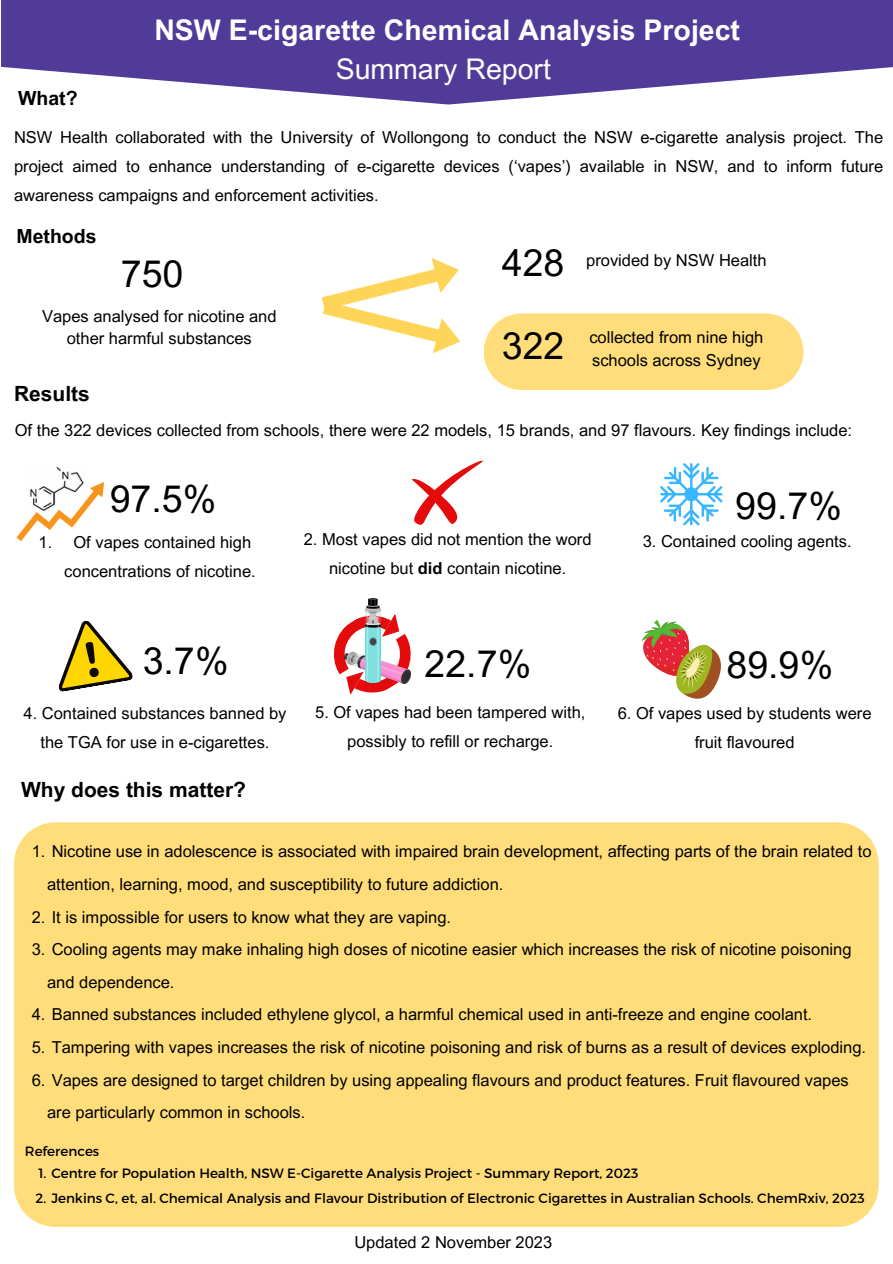
<style>
.page{position:relative;width:893px;height:1264px;background:#fff}
.page>*{position:absolute;margin:0;border:0;box-sizing:border-box;transform-origin:0 0}
.t1{font:37.5px "Arial MT Pro";color:#000}
.t2{font:700 28.5px "Arial MT Pro";color:#fff}
.t3{font:28.5px "Arial MT Pro";color:#fff}
.t4{font:700 21px "Arial MT Pro";color:#000}
.t5{font:700 19.5px "Arial MT Pro";color:#000}
.t6{font:16.5px/29.2px "Arial MT Pro";color:#000;text-align:center}
.t7{font:13.5px "Montserrat";color:#000}
.s1{font-weight:700}
</style>
<div class="page">
<svg style="left:1px;top:0;width:891px;height:104px;fill:#513b98"></svg>
<div style="left:14px;top:822px;width:864px;height:404px;background:#ffdd7a"></div>
<svg style="left:412px;top:460px;width:71px;height:65px"></svg>
<svg style="left:660px;top:463px;width:62px;height:62px"></svg>
<svg style="left:333px;top:627px;width:78px;height:68px"></svg>
<img style="left:345px;top:599px;width:65px;height:84px">
<svg style="left:321px;top:258px;width:139px;height:95px"></svg>
<img style="left:56px;top:467px;width:28px;height:15px">
<svg style="left:16px;top:482px;width:88px;height:59px"></svg>
<svg style="left:641px;top:620px;width:80px;height:78px"></svg>
<svg style="left:58px;top:621px;width:75px;height:71px"></svg>
<div style="left:484px;top:313px;width:319px;height:77px;background:#ffdd7a"></div>
<p class="t5" style="left:18px;top:91px;width:61px">What?</p>
<p class="t2" style="left:154px;top:19px;width:587px">NSW E-cigarette Chemical Analysis Project</p>
<p class="t3" style="left:335px;top:58px;width:217px">Summary Report</p>
<p class="t6" style="left:14px;top:124px;width:870px;text-align:justify">NSW Health collaborated with the University of Wollongong to conduct the NSW e-cigarette analysis project. The project aimed to enhance understanding of e-cigarette devices (‘vapes’) available in NSW, and to inform future awareness campaigns and enforcement activities.</p>
<p class="t5" style="left:16px;top:229px;width:82px">Methods</p>
<p class="t1" style="left:121px;top:260px;width:64px">750</p>
<p class="t6" style="left:42px;top:307px;width:236px;line-height:22.5px">Vapes analysed for nicotine and other harmful substances</p>
<p class="t4" style="left:14px;top:386px;width:77px">Results</p>
<p class="t1" style="left:502px;top:248px;width:64px">428</p>
<p class="t1" style="left:502px;top:332px;width:64px">322</p>
<p class="t6" style="left:586px;top:247px;width:182px">provided by NSW Health</p>
<p class="t6" style="left:589px;top:328px;width:175px;line-height:22.5px;text-align:left">collected from nine high schools across Sydney</p>
<p class="t6" style="left:15px;top:418px;width:838px">Of the 322 devices collected from schools, there were 22 models, 15 brands, and 97 flavours. Key findings include:</p>
<p class="t6" style="left:39px;top:529px;width:15px">1.</p>
<p class="t1" style="left:110px;top:484px;width:108px">97.5%</p>
<p class="t1" style="left:735px;top:492px;width:108px">99.7%</p>
<p class="t6" style="left:304px;top:526px;width:289px">2. Most vapes did not mention the word nicotine but <span class="s1">did</span> contain nicotine.</p>
<p class="t6" style="left:73px;top:529px;width:179px">Of vapes contained high</p>
<p class="t6" style="left:642px;top:529px;width:210px">3. Contained cooling agents.</p>
<p class="t6" style="left:64px;top:558px;width:193px">concentrations of nicotine.</p>
<p class="t1" style="left:143px;top:646px;width:87px">3.7%</p>
<p class="t1" style="left:424px;top:649px;width:108px">22.7%</p>
<p class="t6" style="left:24px;top:700px;width:264px">4. Contained substances banned by the TGA for use in e-cigarettes.</p>
<p class="t6" style="left:315px;top:699px;width:272px">5. Of vapes had been tampered with, possibly to refill or recharge.</p>
<p class="t4" style="left:21px;top:782px;width:226px">Why does this matter?</p>
<p class="t1" style="left:726px;top:650px;width:108px">89.9%</p>
<p class="t6" style="left:617px;top:700px;width:255px">6. Of vapes used by students were fruit flavoured</p>
<p class="t6" style="left:47px;top:837px;width:826px;line-height:32.5px;text-align:left;text-indent:-15px">1. Nicotine use in adolescence is associated with impaired brain development, affecting parts of the brain related to attention, learning, mood, and susceptibility to future addiction.</p>
<p class="t6" style="left:32px;top:904px;width:421px">2. It is impossible for users to know what they are vaping.</p>
<p class="t6" style="left:47px;top:935px;width:805px;line-height:32.5px;text-align:left;text-indent:-15px">3. Cooling agents may make inhaling high doses of nicotine easier which increases the risk of nicotine poisoning and dependence.</p>
<p class="t6" style="left:32px;top:1002px;width:781px">4. Banned substances included ethylene glycol, a harmful chemical used in anti-freeze and engine coolant.</p>
<p class="t6" style="left:32px;top:1034px;width:835px">5. Tampering with vapes increases the risk of nicotine poisoning and risk of burns as a result of devices exploding.</p>
<p class="t6" style="left:47px;top:1065px;width:803px;line-height:32.5px;text-align:left;text-indent:-15px">6. Vapes are designed to target children by using appealing flavours and product features. Fruit flavoured vapes are particularly common in schools.</p>
<p class="t7" style="left:25px;top:1141px;width:76px">References</p>
<p class="t7" style="left:38px;top:1164px;width:601px">1. Centre for Population Health, NSW E-Cigarette Analysis Project - Summary Report, 2023</p>
<p class="t7" style="left:36px;top:1189px;width:830px">2. Jenkins C, et, al. Chemical Analysis and Flavour Distribution of Electronic Cigarettes in Australian Schools. ChemRxiv, 2023</p>
<p class="t6" style="left:354px;top:1229px;width:199px">Updated 2 November 2023</p>
</div>
